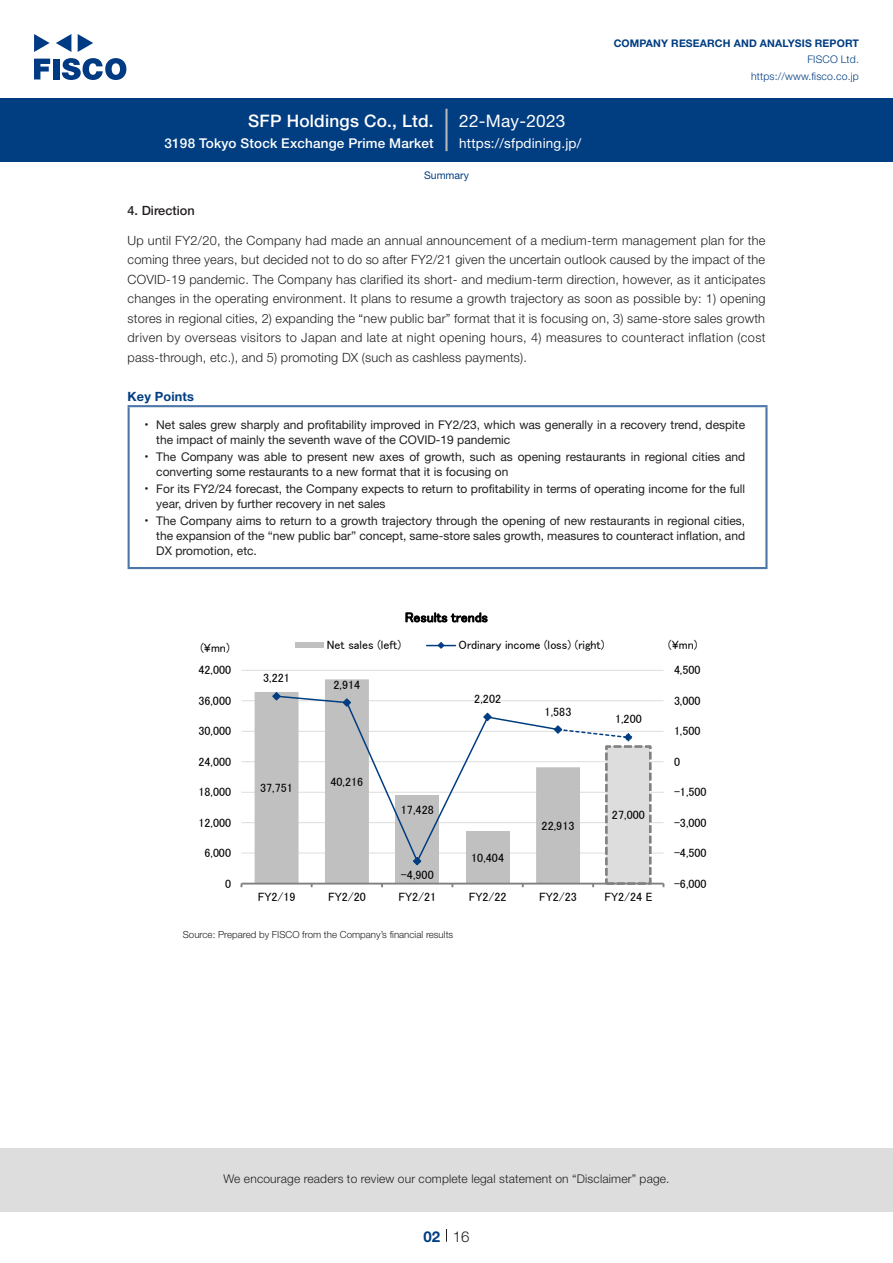
<style>
.page{position:relative;width:893px;height:1263px;background:#fff}
.page>*{position:absolute;margin:0;border:0;box-sizing:border-box;transform-origin:0 0}
.t1{font:500 17.25px "Helvetica Neue LT Std";letter-spacing:.015em;color:#fff}
.t2{font:17.25px "Helvetica Neue LT Std";letter-spacing:.015em;color:#fff}
.t3{font:300 15px "Helvetica Neue LT Std";color:#231f20}
.t4{font:700 15px "Helvetica Neue LT Std";color:#003d81}
.t5{font:500 13.5px "Helvetica Neue LT Std";letter-spacing:.015em;color:#fff}
.t6{font:13.5px "Helvetica Neue LT Std";letter-spacing:.015em;color:#fff}
.t7{font:13.5px "MS P Gothic";letter-spacing:.01em;color:#000}
.t8{font:300 12.75px/19.5px "Helvetica Neue LT Std";letter-spacing:.015em;color:#231f20;text-align:justify}
.t9{font:500 12.75px "Helvetica Neue LT Std";color:#231f20}
.t10{font:700 12.75px "Helvetica Neue LT Std";letter-spacing:.015em;color:#003d81}
.t11{font:12.15px "MS P Gothic";color:#000}
.t12{font:12px/17.1px "Helvetica Neue LT Std";color:#231f20}
.t13{font:12px "MS P Gothic";color:#000}
.t14{font:300 12px "Helvetica Neue LT Std";letter-spacing:.015em;color:#231f20}
.t15{font:700 10.5px "Helvetica Neue LT Std";letter-spacing:.015em;color:#003d81}
.t16{font:300 10.5px/16.5px "Helvetica Neue LT Std";letter-spacing:.015em;color:#003d81;text-align:right}
.t17{font:10.5px "Helvetica Neue LT Std";color:#003d81}
.t18{font:300 9.75px "Helvetica Neue LT Std";color:#231f20}
.t19{font:7.2px "Helvetica Neue LT Std";color:#231f20}
</style>
<div class="page">
<div style="left:0;top:1148px;width:893px;height:64px;background:#ddd"></div>
<svg style="left:34px;top:59px;width:16px;height:20px"></svg>
<div style="left:53px;top:59px;width:6px;height:20px;background:#003a83"></div>
<svg style="left:62px;top:58px;width:64px;height:22px"></svg>
<svg style="left:34px;top:34px;width:16px;height:18px"></svg>
<svg style="left:78px;top:34px;width:15px;height:18px"></svg>
<svg style="left:56px;top:34px;width:15px;height:18px"></svg>
<div style="left:0;top:98px;width:893px;height:64px;background:#003d81"></div>
<hr style="left:445px;top:109px;width:3px;height:42px;background:#b5b5b6">
<svg style="left:446px;top:1229px;width:1px;height:13px"></svg>
<hr style="left:128px;top:407px;width:2px;height:160px;background:#4d77a7">
<hr style="left:128px;top:405px;width:639px;height:2px;background:#4d77a7">
<hr style="left:765px;top:407px;width:2px;height:160px;background:#4d77a7">
<hr style="left:128px;top:567px;width:639px;height:2px;background:#4d77a7">
<hr style="left:241px;top:853px;width:422px;height:1px;background:#ddd">
<hr style="left:241px;top:822px;width:422px;height:1px;background:#ddd">
<hr style="left:241px;top:792px;width:422px;height:1px;background:#ddd">
<hr style="left:241px;top:761px;width:422px;height:1px;background:#ddd">
<hr style="left:241px;top:731px;width:422px;height:1px;background:#ddd">
<hr style="left:241px;top:700px;width:422px;height:1px;background:#ddd">
<hr style="left:241px;top:670px;width:422px;height:1px;background:#ddd">
<div style="left:606px;top:746px;width:44px;height:137px;background:#ddd"></div>
<div style="left:605px;top:745px;width:47px;height:140px;border:3px dashed #808080"></div>
<svg style="left:255px;top:679px;width:325px;height:204px;fill:#c0c0c0"></svg>
<hr style="left:241px;top:883px;width:422px;height:1px;background:#808080">
<svg style="left:272px;top:691px;width:361px;height:175px"></svg>
<div style="left:295px;top:642px;width:29px;height:6px;background:#c0c0c0"></div>
<svg style="left:427px;top:642px;width:28px;height:7px"></svg>
<h1 class="t1" style="left:248px;top:110px;width:187px">SFP Holdings Co., Ltd.</h1>
<p class="t5" style="left:165px;top:135px;width:271px">3198 Tokyo Stock Exchange Prime Market</p>
<h1 class="t2" style="left:459px;top:110px;width:108px">22-May-2023</h1>
<p class="t6" style="left:459px;top:135px;width:124px">https://sfpdining j p. /</p>
<p class="t17" style="left:424px;top:169px;width:46px">Summary</p>
<p class="t15" style="left:614px;top:37px;width:247px">COMPANY RESEARCH AND ANALYSIS REPORT</p>
<p class="t16" style="left:751px;top:51px;width:109px">FISCO Ltd. https://www.fisco.co j p.</p>
<p class="t9" style="left:128px;top:203px;width:69px">4. Direction</p>
<p class="t8" style="left:128px;top:230px;width:640px">Up until FY2/20, the Company had made an annual announcement of a medium-term management plan for the coming three years, but decided not to do so after FY2/21 given the uncertain outlook caused by the impact of the COVID-19 pandemic. The Company has clarified its short- and medium-term direction, however, as it anticipates changes in the operating environment It. plans to resume a growth trajectory as soon as possible by 1: ) opening stores in regional cities 2, ) expanding the “new public bar” format that isit focusing on 3, ) same-store sales growth driven by overseas visitors to Japan and late at night opening hours 4, ) measures to counteract inflation (cost pass-through, etc ,). and 5) promoting DX (such as cashless payments .(</p>
<p class="t10" style="left:128px;top:388px;width:68px">Key Points</p>
<p class="t12" style="left:156px;top:416px;width:590px">Net sales grew sharply and profitability improved in FY2/23, which was generally in a recovery trend, despite</p>
<p class="t19" style="left:145px;top:420px;width:5px">•</p>
<p class="t19" style="left:145px;top:452px;width:5px">•</p>
<p class="t19" style="left:145px;top:484px;width:5px">•</p>
<p class="t19" style="left:145px;top:517px;width:5px">•</p>
<p class="t12" style="left:156px;top:431px;width:590px">the impact of mainly the seventh wave of the COVID-19 pandemic<br>The Company was able to present new axes of growth, such as opening restaurants in regional cities and</p>
<p class="t12" style="left:156px;top:463px;width:590px">converting some restaurants to a new format that isit focusing on<br>For its FY2/24 forecast, the Company expects to return to profitability in terms of operating income for the full</p>
<p class="t12" style="left:156px;top:495px;width:590px">year, driven by further recovery in net sales<br>The Company aims to return to a growth trajectory through the opening of new restaurants in regional cities,</p>
<p class="t12" style="left:156px;top:528px;width:590px;line-height:15px">the expansion of the “new public bar” concept, same-store sales growth, measures to counteract inflation, and<br>DX promotion, etc.</p>
<p class="t7" style="left:405px;top:610px;width:84px">Results trends</p>
<p class="t13" style="left:459px;top:638px;width:147px">Ordinary income (loss) (right(</p>
<p class="t13" style="left:327px;top:638px;width:76px">Net sales (left)</p>
<p class="t13" style="left:200px;top:641px;width:31px">(¥mn(</p>
<p class="t13" style="left:668px;top:638px;width:31px">¥( mn)</p>
<p class="t13" style="left:199px;top:664px;width:34px">42,000</p>
<p class="t13" style="left:263px;top:672px;width:28px">3,221</p>
<p class="t13" style="left:333px;top:678px;width:28px">2,914</p>
<p class="t13" style="left:674px;top:664px;width:28px">4,500</p>
<p class="t11" style="left:199px;top:694px;width:34px">36,000</p>
<p class="t11" style="left:474px;top:692px;width:28px">2,202</p>
<p class="t13" style="left:545px;top:705px;width:28px">1,583</p>
<p class="t13" style="left:615px;top:713px;width:28px">1,200</p>
<p class="t11" style="left:674px;top:694px;width:28px">3,000</p>
<p class="t13" style="left:199px;top:725px;width:34px">30,000</p>
<p class="t13" style="left:674px;top:725px;width:28px">1,500</p>
<p class="t13" style="left:199px;top:755px;width:34px">24,000</p>
<p class="t13" style="left:674px;top:755px;width:8px">0</p>
<p class="t13" style="left:199px;top:786px;width:34px">18,000</p>
<p class="t13" style="left:260px;top:782px;width:34px">37,751</p>
<p class="t13" style="left:330px;top:775px;width:34px">40,216</p>
<p class="t13" style="left:674px;top:786px;width:34px">-1,500</p>
<p class="t13" style="left:199px;top:816px;width:34px">12,000</p>
<p class="t11" style="left:401px;top:803px;width:35px">17,428</p>
<p class="t11" style="left:542px;top:819px;width:35px">22,913</p>
<p class="t13" style="left:612px;top:809px;width:34px">27,000</p>
<p class="t13" style="left:674px;top:816px;width:34px">-3,000</p>
<p class="t13" style="left:205px;top:847px;width:28px">6,000</p>
<p class="t13" style="left:471px;top:851px;width:34px">10,404</p>
<p class="t13" style="left:674px;top:847px;width:34px">-4,500</p>
<p class="t13" style="left:225px;top:877px;width:8px">0</p>
<p class="t13" style="left:401px;top:869px;width:34px">-4,900</p>
<p class="t13" style="left:674px;top:877px;width:34px">-6,000</p>
<p class="t11" style="left:258px;top:891px;width:39px">FY2/19</p>
<p class="t11" style="left:328px;top:891px;width:39px">FY2/20</p>
<p class="t11" style="left:398px;top:891px;width:39px">FY2/21</p>
<p class="t11" style="left:469px;top:891px;width:39px">FY2/22</p>
<p class="t11" style="left:539px;top:891px;width:39px">FY2/23</p>
<p class="t11" style="left:604px;top:891px;width:50px">FY2/24 E</p>
<p class="t18" style="left:183px;top:929px;width:272px">Source: Prepared by FISCO from the Company s’ financial results</p>
<p class="t14" style="left:223px;top:1171px;width:448px">We encourage readers to review our complete legal statement on “Disclaimer” page.</p>
<p class="t4" style="left:423px;top:1227px;width:18px">02</p>
<p class="t3" style="left:453px;top:1227px;width:18px">16</p>
</div>
